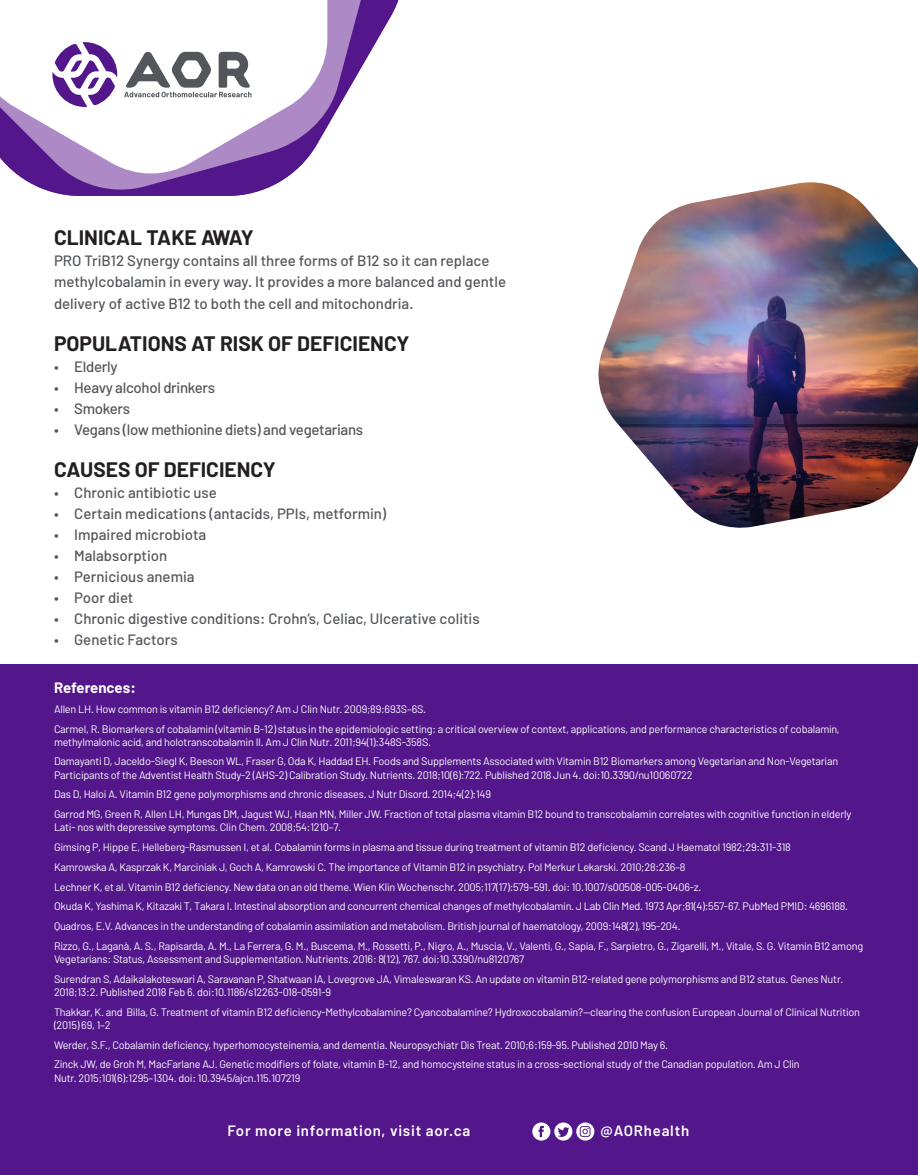
<style>
.page{position:relative;width:918px;height:1175px;background:#fff}
.page>*{position:absolute;margin:0;border:0;box-sizing:border-box;transform-origin:0 0}
.t1{font:700 21px "Barlow";color:#231f20}
.t2{font:500 15px/21px "Barlow";color:#53565a}
.t3{font:500 15px "Barlow";letter-spacing:-.02em;color:#53565a}
.t4{font:600 15px "Barlow";letter-spacing:.05em;color:#fff}
.t5{font:700 15px "Barlow";letter-spacing:-.005em;color:#fff}
.t6{font:10.8px/13px "Barlow";letter-spacing:-.02em;color:#fff}
</style>
<div class="page">
<div style="left:0;top:664px;width:918px;height:510px;background:#53168b"></div>
<svg style="left:67px;top:0;width:332px;height:196px"></svg>
<svg style="left:21px;top:0;width:359px;height:195px"></svg>
<svg style="left:0;top:0;width:327px;height:177px"></svg>
<svg style="left:124px;top:51px;width:129px;height:46px"></svg>
<svg style="left:52px;top:42px;width:65px;height:65px"></svg>
<svg style="left:532px;top:1122px;width:62px;height:18px"></svg>
<img style="left:598px;top:182px;width:320px;height:346px">
<p class="t1" style="left:54px;top:225px;width:201px">CLINICAL TAKE AWAY</p>
<p class="t2" style="left:54px;top:250px;width:454px">PRO TriB12 Synergy contains all three forms of B12 so it can replace methylcobalamin in every way. It provides a more balanced and gentle delivery of active B12 to both the cell and mitochondria.</p>
<p class="t1" style="left:54px;top:330px;width:357px">POPULATIONS AT RISK OF DEFICIENCY</p>
<p class="t3" style="left:54px;top:357px;width:65px">• Elderly</p>
<p class="t3" style="left:54px;top:378px;width:163px">• Heavy alcohol drinkers</p>
<p class="t3" style="left:54px;top:399px;width:78px">• Smokers</p>
<p class="t3" style="left:54px;top:420px;width:311px">• Vegans (low methionine diets) and vegetarians</p>
<p class="t1" style="left:54px;top:456px;width:223px">CAUSES OF DEFICIENCY</p>
<p class="t2" style="left:54px;top:481px;width:165px">• Chronic antibiotic use</p>
<p class="t2" style="left:54px;top:502px;width:334px">• Certain medications (antacids, PPIs, metformin)</p>
<p class="t2" style="left:54px;top:523px;width:154px">• Impaired microbiota</p>
<p class="t2" style="left:54px;top:544px;width:115px">• Malabsorption</p>
<p class="t2" style="left:54px;top:565px;width:142px">• Pernicious anemia</p>
<p class="t2" style="left:54px;top:586px;width:81px">• Poor diet</p>
<p class="t2" style="left:54px;top:607px;width:427px">• Chronic digestive conditions: Crohn’s, Celiac, Ulcerative colitis</p>
<p class="t2" style="left:54px;top:628px;width:125px">• Genetic Factors</p>
<p class="t5" style="left:54px;top:678px;width:83px">References:</p>
<p class="t6" style="left:54px;top:702px;width:374px">Allen LH. How common is vitamin B12 deficiency? Am J Clin Nutr. 2009;89:693S–6S.</p>
<p class="t6" style="left:54px;top:722px;width:787px">Carmel, R. Biomarkers of cobalamin (vitamin B-12) status in the epidemiologic setting: a critical overview of context, applications, and performance characteristics of cobalamin, methylmalonic acid, and holotranscobalamin II. Am J Clin Nutr. 2011;94(1):348S-358S.</p>
<p class="t6" style="left:54px;top:754px;width:786px">Damayanti D, Jaceldo-Siegl K, Beeson WL, Fraser G, Oda K, Haddad EH. Foods and Supplements Associated with Vitamin B12 Biomarkers among Vegetarian and Non-Vegetarian<br>Participants of the Adventist Health Study-2 (AHS-2) Calibration Study. Nutrients. 2018;10(6):722. Published 2018 Jun 4. doi:10.3390/nu10060722</p>
<p class="t6" style="left:54px;top:787px;width:439px">Das D, Haloi A. Vitamin B12 gene polymorphisms and chronic diseases. J Nutr Disord. 2014;4(2):149</p>
<p class="t6" style="left:54px;top:807px;width:799px">Garrod MG, Green R, Allen LH, Mungas DM, Jagust WJ, Haan MN, Miller JW. Fraction of total plasma vitamin B12 bound to transcobalamin correlates with cognitive function in elderly<br>Lati- nos with depressive symptoms. Clin Chem. 2008;54:1210–7.</p>
<p class="t6" style="left:54px;top:840px;width:738px">Gimsing P, Hippe E, Helleberg-Rasmussen I, et al. Cobalamin forms in plasma and tissue during treatment of vitamin B12 deficiency. Scand J Haematol 1982;29:311-318</p>
<p class="t6" style="left:54px;top:860px;width:633px">Kamrowska A, Kasprzak K, Marciniak J, Goch A, Kamrowski C. The importance of Vitamin B12 in psychiatry. Pol Merkur Lekarski. 2010;28:236–8</p>
<p class="t6" style="left:54px;top:880px;width:649px">Lechner K, et al. Vitamin B12 deficiency. New data on an old theme. Wien Klin Wochenschr. 2005;117(17):579–591. doi: 10.1007/s00508-005-0406-z.</p>
<p class="t6" style="left:54px;top:899px;width:796px">Okuda K, Yashima K, Kitazaki T, Takara I. Intestinal absorption and concurrent chemical changes of methylcobalamin. J Lab Clin Med. 1973 Apr;81(4):557-67. PubMed PMID: 4696188.</p>
<p class="t6" style="left:54px;top:919px;width:628px">Quadros, E.V. Advances in the understanding of cobalamin assimilation and metabolism. British journal of haematology, 2009:148(2), 195-204.</p>
<p class="t6" style="left:54px;top:939px;width:811px">Rizzo, G., Laganà, A. S., Rapisarda, A. M., La Ferrera, G. M., Buscema, M., Rossetti, P., Nigro, A., Muscia, V., Valenti, G., Sapia, F., Sarpietro, G., Zigarelli, M., Vitale, S. G. Vitamin B12 among<br>Vegetarians: Status, Assessment and Supplementation. Nutrients. 2016: 8(12), 767. doi:10.3390/nu8120767</p>
<p class="t6" style="left:54px;top:972px;width:791px">Surendran S, Adaikalakoteswari A, Saravanan P, Shatwaan IA, Lovegrove JA, Vimaleswaran KS. An update on vitamin B12-related gene polymorphisms and B12 status. Genes Nutr.<br>2018;13:2. Published 2018 Feb 6. doi:10.1186/s12263-018-0591-9</p>
<p class="t6" style="left:54px;top:1005px;width:808px">Thakkar, K. and Billa, G. Treatment of vitamin B12 deficiency-Methylcobalamine? Cyancobalamine? Hydroxocobalamin?—clearing the confusion European Journal of Clinical Nutrition (2015) 69, 1–2</p>
<p class="t6" style="left:54px;top:1038px;width:616px">Werder, S.F., Cobalamin deficiency, hyperhomocysteinemia, and dementia. Neuropsychiatr Dis Treat. 2010;6:159-95. Published 2010 May 6.</p>
<p class="t6" style="left:54px;top:1057px;width:747px">Zinck JW, de Groh M, MacFarlane AJ. Genetic modifiers of folate, vitamin B-12, and homocysteine status in a cross-sectional study of the Canadian population. Am J Clin<br>Nutr. 2015;101(6):1295–1304. doi: 10.3945/ajcn.115.107219</p>
<p class="t4" style="left:228px;top:1121px;width:244px">For more information, visit aor.ca</p>
<p class="t4" style="left:601px;top:1121px;width:90px">@AORhealth</p>
</div>
